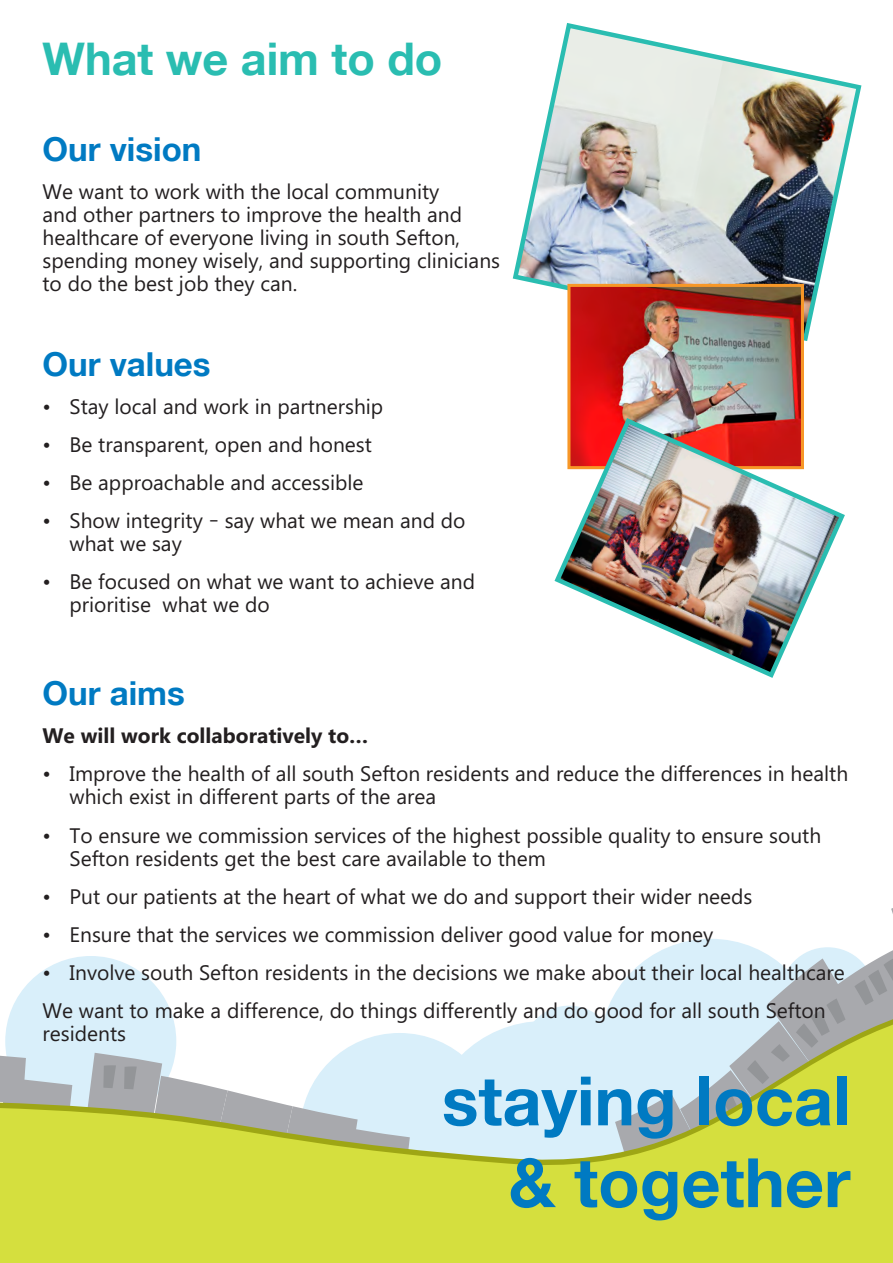
<style>
.page{position:relative;width:893px;height:1263px;background:#fff}
.page>*{position:absolute;margin:0;border:0;box-sizing:border-box;transform-origin:0 0}
.t1{font:700 45px "Helvetica Neue LT";color:#2abdb1}
.t2{font:700 33px "Helvetica Neue LT";color:#007ac2}
.t3{font:21px/23.1px "Microsoft Phags Pa";color:#231f20}
.t4{font:700 21px "Microsoft Phags Pa";color:#231f20}
</style>
<div class="page">
<div style="left:5px;top:956px;width:171px;height:171px;background:#d9effa;border-radius:50%"></div>
<svg style="left:0;top:999px;width:893px;height:264px;fill:#d5df3e"></svg>
<svg style="left:444px;top:908px;width:449px;height:312px"></svg>
<img style="left:512px;top:23px;width:350px;height:318px">
<img style="left:571px;top:288px;width:229px;height:127px">
<div style="left:567px;top:284px;width:237px;height:185px;border:3px solid #f79727"></div>
<img style="left:554px;top:415px;width:291px;height:263px">
<h1 class="t1" style="left:43px;top:31px;width:401px">What we aim to do</h1>
<h2 class="t2" style="left:43px;top:129px;width:160px">Our vision</h2>
<p class="t3" style="left:43px;top:179px;width:459px">We want to work with the local community<br>and other partners to improve the health and healthcare of everyone living in south Sefton, spending money wisely, and supporting clinicians to do the best job they can.</p>
<h2 class="t2" style="left:43px;top:344px;width:170px">Our values</h2>
<p class="t3" style="left:43px;top:394px;width:342px">• Stay local and work in partnership</p>
<p class="t3" style="left:43px;top:432px;width:331px">• Be transparent, open and honest</p>
<p class="t3" style="left:43px;top:470px;width:322px">• Be approachable and accessible</p>
<p class="t3" style="left:70px;top:508px;width:397px;text-indent:-27px">• Show integrity – say what we mean and do what we say</p>
<p class="t3" style="left:70px;top:569px;width:407px;text-indent:-27px">• Be focused on what we want to achieve and prioritise what we do</p>
<h2 class="t2" style="left:43px;top:673px;width:144px">Our aims</h2>
<p class="t4" style="left:43px;top:721px;width:327px">We will work collaboratively to…</p>
<p class="t3" style="left:70px;top:761px;width:780px;text-indent:-27px">• Improve the health of all south Sefton residents and reduce the differences in health which exist in different parts of the area</p>
<p class="t3" style="left:70px;top:822px;width:753px;text-indent:-27px">• To ensure we commission services of the highest possible quality to ensure south<br>Sefton residents get the best care available to them</p>
<p class="t3" style="left:43px;top:884px;width:711px">• Put our patients at the heart of what we do and support their wider needs</p>
<p class="t3" style="left:43px;top:922px;width:672px">• Ensure that the services we commission deliver good value for money</p>
<p class="t3" style="left:43px;top:952px;width:804px;line-height:38.1px">• Involve south Sefton residents in the decisions we make about their local healthcare<br>We want to make a difference, do things differently and do good for all south Sefton</p>
<p class="t3" style="left:43px;top:1021px;width:85px">residents</p>
</div>
